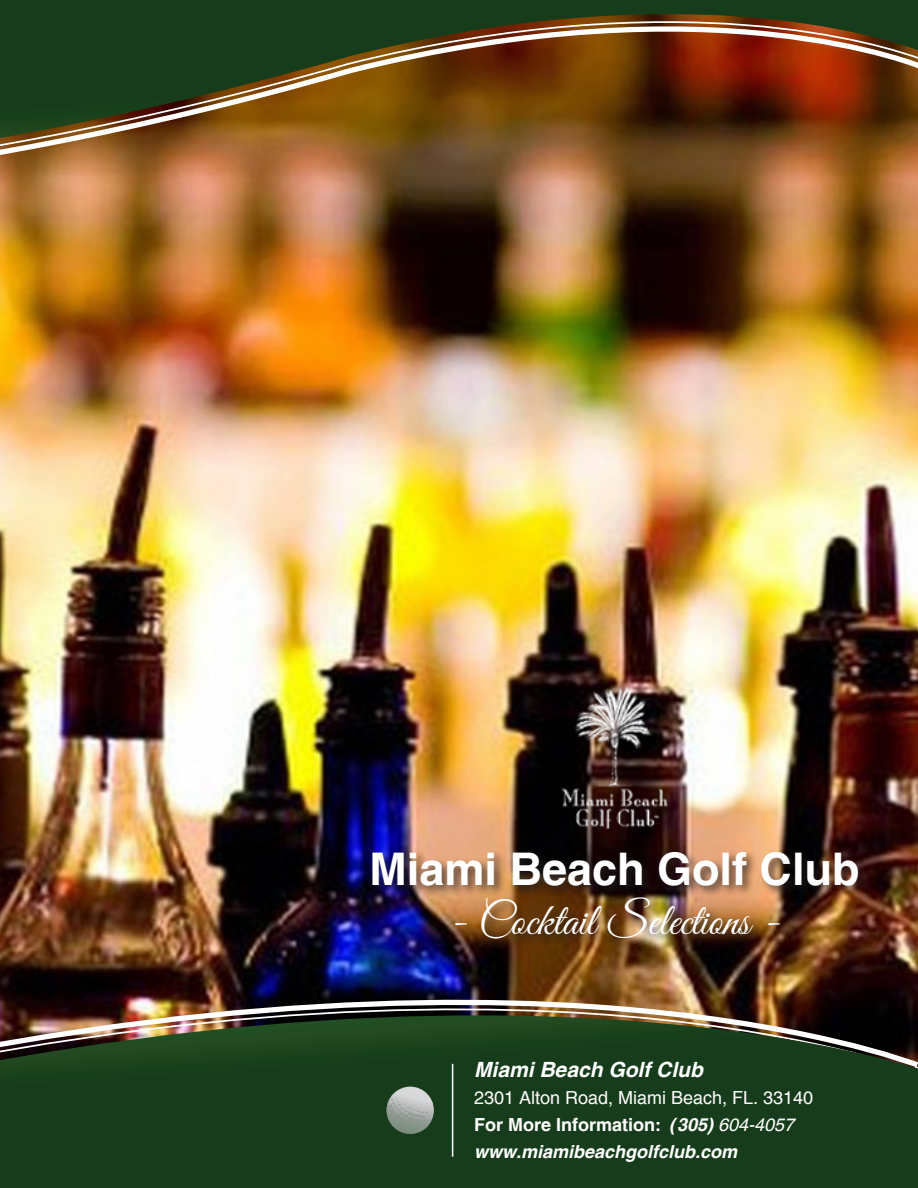
<style>
.page{position:relative;width:918px;height:1188px;background:#fff}
.page>*{position:absolute;margin:0;border:0;box-sizing:border-box;transform-origin:0 0}
.t1{font:45px "Great Vibes";color:#fff}
.t2{font:700 45px "Helvetica";color:#fff}
.t3{font:italic 700 21px "Helvetica";color:#fff}
.t4{font:18px "Helvetica";color:#fff}
.t5{font:700 18px "Helvetica";color:#fff}
.t6{font:italic 700 18px "Helvetica";color:#fff}
.s1{font-style:italic}
.s2{font-weight:400;font-style:italic}
</style>
<div class="page">
<img style="left:1px;top:210px;width:917px;height:778px">
<img style="left:0;top:988px;width:918px;height:27px">
<svg style="left:0;top:1015px;width:918px;height:173px;background:#204020"></svg>
<svg style="left:0;top:138px;width:918px;height:72px;background:#986538"></svg>
<svg style="left:0;top:0;width:918px;height:138px;background:#534119"></svg>
<svg style="left:387px;top:1087px;width:47px;height:47px"></svg>
<svg style="left:387px;top:1104px;width:44px;height:30px"></svg>
<hr style="left:452px;top:1064px;width:1px;height:93px;background:#fff">
<img style="left:561px;top:687px;width:107px;height:142px">
<div style="left:370px;top:848px;width:501px;height:104px;background:#231f20;opacity:.75"></div>
<p class="t2" style="left:369px;top:841px;width:492px">Miami Beach Golf Club</p>
<p class="t1" style="left:449px;top:896px;width:333px">- Cocktail Selections -</p>
<p class="t3" style="left:474px;top:1057px;width:230px">Miami Beach Golf Club</p>
<p class="t4" style="left:474px;top:1087px;width:341px">2301 Alton Road, Miami Beach, FL. 33140</p>
<p class="t5" style="left:474px;top:1114px;width:322px">For More Information: <span class="s1">(305)</span> <span class="s2">604-4057</span></p>
<p class="t6" style="left:474px;top:1141px;width:265px">www.miamibeachgolfclub.com</p>
</div>
